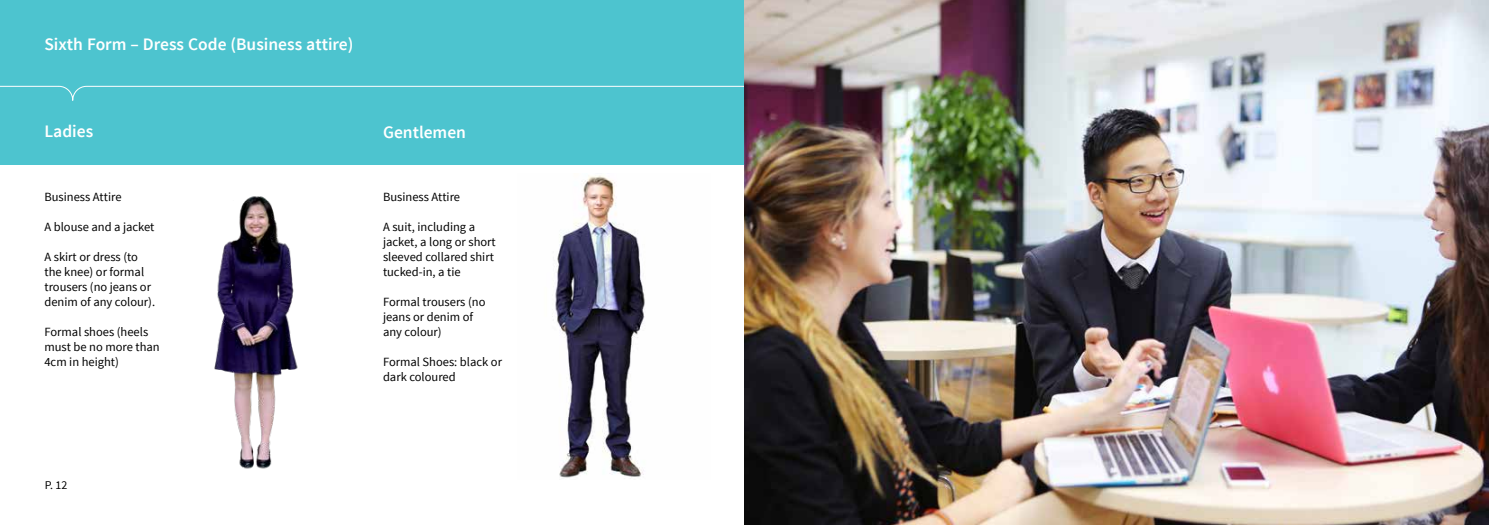
<style>
.page{position:relative;width:1489px;height:525px;background:#fff}
.page>*{position:absolute;margin:0;border:0;box-sizing:border-box;transform-origin:0 0}
.t1{font:600 17.5px "Source Sans Pro";color:#fff}
.t2{font:12.5px/15px "Source Sans Pro";color:#000}
.t3{font:11.88px "Source Sans Pro";color:#000}
</style>
<div class="page">
<div style="left:0;top:0;width:744px;height:165px;background:#4dc4cf"></div>
<svg style="left:0;top:86px;width:744px;height:15px"></svg>
<img style="left:214px;top:196px;width:84px;height:273px">
<img style="left:552px;top:175px;width:93px;height:303px">
<img style="left:744px;top:0;width:744px;height:524px">
<h1 class="t1" style="left:44px;top:33px;width:310px">Sixth Form – Dress Code (Business attire)</h1>
<h1 class="t1" style="left:44px;top:120px;width:50px">Ladies</h1>
<h1 class="t1" style="left:383px;top:121px;width:85px">Gentlemen</h1>
<p class="t2" style="left:44px;top:189px;width:79px">Business Attire</p>
<p class="t2" style="left:44px;top:219px;width:112px">A blouse and a jacket</p>
<p class="t2" style="left:44px;top:249px;width:112px">A skirt or dress (to the knee) or formal trousers (no jeans or denim of any colour).</p>
<p class="t2" style="left:44px;top:324px;width:117px">Formal shoes (heels must be no more than<br>4cm in height)</p>
<p class="t3" style="left:45px;top:478px;width:24px">P. 12</p>
<p class="t2" style="left:383px;top:189px;width:79px">Business Attire</p>
<p class="t2" style="left:383px;top:219px;width:114px">A suit, including a jacket, a long or short sleeved collared shirt tucked-in, a tie</p>
<p class="t2" style="left:383px;top:294px;width:104px">Formal trousers (no jeans or denim of any colour)</p>
<p class="t2" style="left:383px;top:354px;width:120px">Formal Shoes: black or dark coloured</p>
</div>
